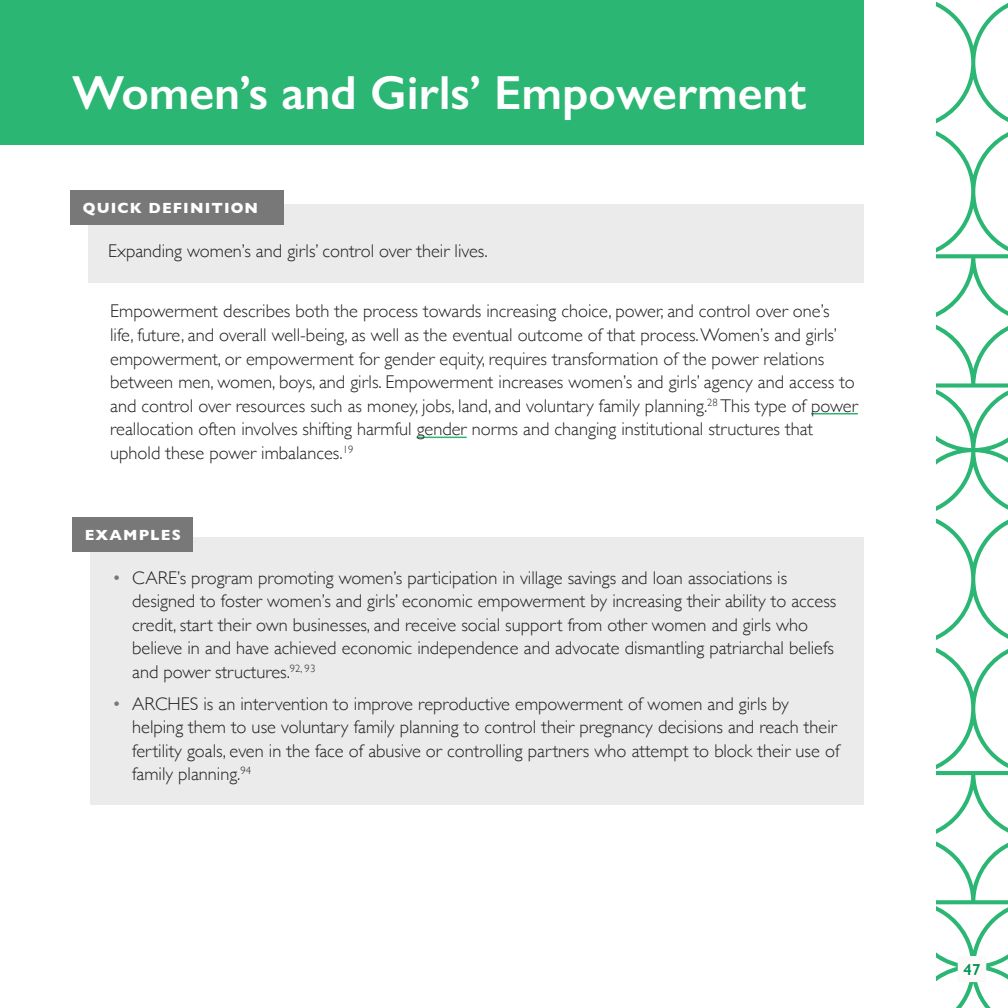
<style>
.page{position:relative;width:1008px;height:1008px;background:#fff}
.page>*{position:absolute;margin:0;border:0;box-sizing:border-box;transform-origin:0 0}
.Name{font:600 48px "Gill Sans";color:#fff}
.t1{font:300 18.4px/23.6px "Gill Sans";color:#231f20}
.t2{font:600 16px "Gill Sans";color:#009457}
.t3{font:700 15px "Gill Sans";letter-spacing:.075em;color:#fff}
.s1{color:#787878}
</style>
<div class="page">
<svg style="left:936px;top:1px;width:72px;height:1007px"></svg>
<div style="left:959px;top:957px;width:26px;height:24px;background:#fffafa"></div>
<div style="left:90px;top:537px;width:774px;height:267px;background:#ebebeb"></div>
<div style="left:73px;top:518px;width:120px;height:34px;background:#787878"></div>
<hr style="left:811px;top:413px;width:47px;height:1px;background:#2bb673">
<hr style="left:417px;top:437px;width:50px;height:1px;background:#2bb673">
<div style="left:88px;top:205px;width:776px;height:78px;background:#ebebeb"></div>
<div style="left:71px;top:191px;width:213px;height:34px;background:#787878"></div>
<div style="left:0;top:0;width:864px;height:145px;background:#2bb673"></div>
<p class="Name" style="left:72px;top:64px;width:736px">Women’s and Girls’ Empowerment</p>
<p class="t3" style="left:83px;top:196px;width:177px">QUICK DEFINITION</p>
<p class="t1" style="left:108px;top:239px;width:381px">Expanding women’s and girls’ control over their lives.</p>
<p class="t1" style="left:110px;top:299px;width:749px">Empowerment describes both the process towards increasing choice, power, and control over one’s life, future, and overall well-being, as well as the eventual outcome of that process. Women’s and girls’ empowerment, or empowerment for gender equity, requires transformation of the power relations between men, women, boys, and girls. Empowerment increases women’s and girls’ agency and access to and control over resources such as money, jobs, land, and voluntary family planning.<sup>28</sup> This type of power reallocation often involves shifting harmful gender norms and changing institutional structures that uphold these power imbalances.<sup>19</sup></p>
<p class="t3" style="left:85px;top:523px;width:98px">EXAMPLES</p>
<p class="t1" style="left:132px;top:565px;width:706px;text-indent:-20px"><span class="s1">•</span> CARE’s program promoting women’s participation in village savings and loan associations is designed to foster women’s and girls’ economic empowerment by increasing their ability to access credit, start their own businesses, and receive social support from other women and girls who believe in and have achieved economic independence and advocate dismantling patriarchal beliefs and power structures.<sup>92,</sup> <sup>93</sup></p>
<p class="t1" style="left:132px;top:691px;width:709px;text-indent:-20px"><span class="s1">•</span> ARCHES is an intervention to improve reproductive empowerment of women and girls by helping them to use voluntary family planning to control their pregnancy decisions and reach their fertility goals, even in the face of abusive or controlling partners who attempt to block their use of family planning.<sup>94</sup></p>
<p class="t2" style="left:964px;top:960px;width:18px">47</p>
</div>
